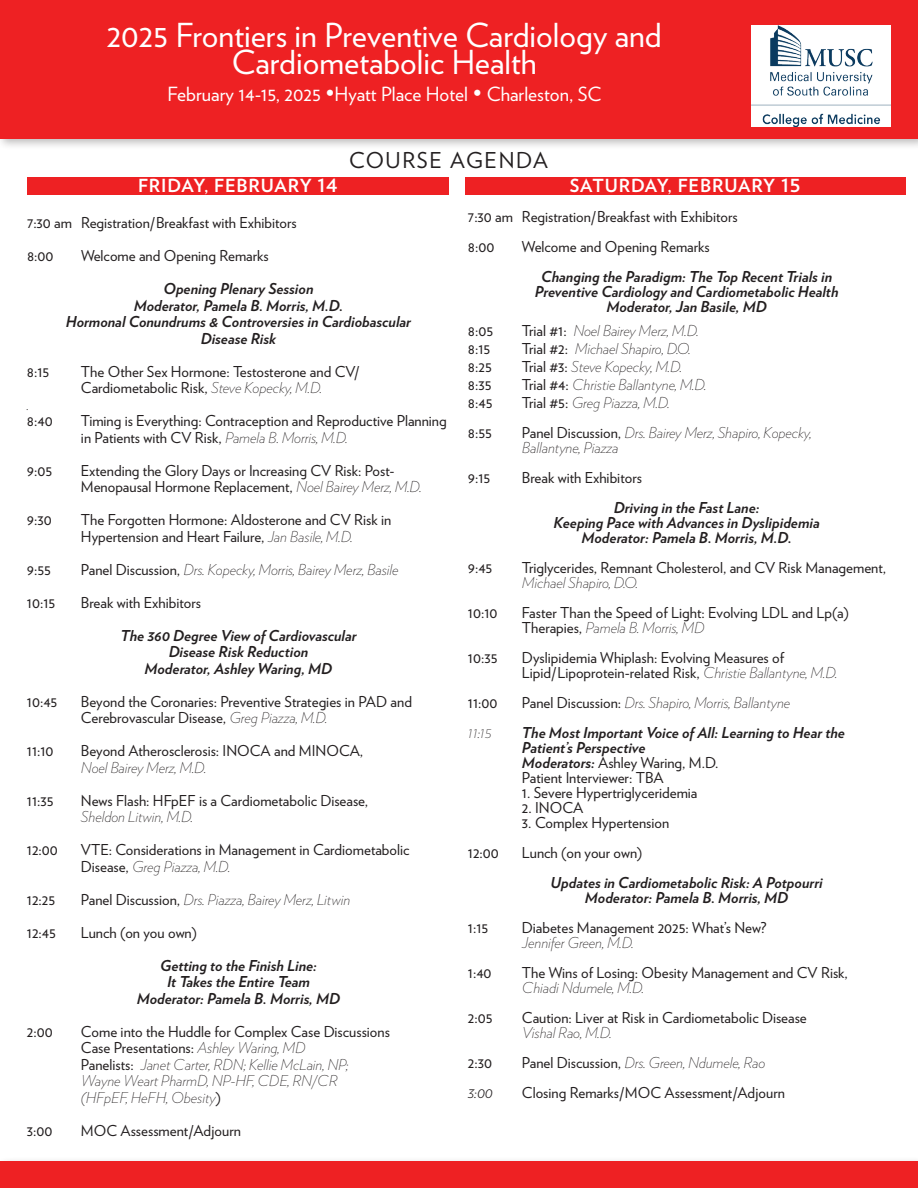
<style>
.page{position:relative;width:918px;height:1188px;background:#fff}
.page>*{position:absolute;margin:0;border:0;box-sizing:border-box;transform-origin:0 0}
.t1{font:33px/27px "Verlag";color:#fff;text-align:center}
.t2{font:21.75px "Verlag";letter-spacing:.075em;color:#231f20}
.t3{font:19.5px "Verlag";color:#fff}
.t4{font:700 18px "Verlag";letter-spacing:.05em;color:#fff}
.t5{font:15px/16.5px "Verlag";color:#231f20}
.t6{font:italic 200 15px/16.5px "Verlag";color:#231f20}
.t7{font:italic 700 15px/15px "Verlag";color:#231f20;text-align:center}
.t8{font:italic 300 15px "Verlag";color:#231f20}
.s1{font-size:22.5px}
.s2{font-weight:200;font-style:italic}
.s3{font-weight:400;font-style:normal}
</style>
<div class="page">
<div style="left:0;top:0;width:918px;height:151px;background:#231f20;opacity:.3"></div>
<div style="left:0;top:0;width:918px;height:139px;background:#ee2123"></div>
<div style="left:0;top:1157px;width:918px;height:31px;background:#f8f8f8"></div>
<div style="left:0;top:1161px;width:918px;height:27px;background:#ee2123"></div>
<div style="left:27px;top:177px;width:421px;height:18px;background:#ee2123"></div>
<div style="left:465px;top:177px;width:440px;height:18px;background:#ee2123"></div>
<img style="left:751px;top:26px;width:140px;height:101px">
<h1 class="t1" style="left:107px;top:20px;width:556px">2025 Frontiers in Preventive Cardiology and<br>Cardiometabolic Health</h1>
<h3 class="t3" style="left:167px;top:79px;width:435px">February 14-15, 2025 <span class="s1">•</span>Hyatt Place Hotel <span class="s1">•</span> Charleston, SC</h3>
<h2 class="t2" style="left:349px;top:144px;width:200px">COURSE AGENDA</h2>
<p class="t4" style="left:138px;top:171px;width:201px">FRIDAY, FEBRUARY 14</p>
<p class="t5" style="left:27px;top:214px;width:271px">7:30 am Registration/Breakfast with Exhibitors</p>
<p class="t5" style="left:27px;top:247px;width:28px">8:00</p>
<p class="t5" style="left:81px;top:247px;width:189px">Welcome and Opening Remarks</p>
<p class="t7" style="left:66px;top:280px;width:347px;line-height:16.5px">Opening Plenary Session<br>Moderator, Pamela B. Morris, M.D.<br>Hormonal Conundrums &amp; Controversies in Cardiobascular<br>Disease Risk</p>
<p class="t5" style="left:27px;top:362px;width:24px">8:15</p>
<p class="t5" style="left:81px;top:362px;width:280px">The Other Sex Hormone: Testosterone and CV/<br>Cardiometabolic Risk, <span class="s2">Steve Kopecky, M.D.</span></p>
<p class="t6" style="left:27px;top:395px;width:4px">.</p>
<p class="t5" style="left:27px;top:412px;width:27px">8:40</p>
<p class="t5" style="left:81px;top:412px;width:367px">Timing is Everything: Contraception and Reproductive Planning in Patients with CV Risk, <span class="s2">Pamela B. Morris, M.D.</span></p>
<p class="t5" style="left:27px;top:461px;width:27px">9:05</p>
<p class="t5" style="left:81px;top:461px;width:342px">Extending the Glory Days or Increasing CV Risk: Post-<br>Menopausal Hormone Replacement, <span class="s2">Noel Bairey Merz, M.D.</span></p>
<p class="t5" style="left:27px;top:511px;width:26px">9:30</p>
<p class="t5" style="left:81px;top:511px;width:312px">The Forgotten Hormone: Aldosterone and CV Risk in<br>Hypertension and Heart Failure, <span class="s2">Jan Basile, M.D.</span></p>
<p class="t5" style="left:27px;top:560px;width:25px">9:55</p>
<p class="t6" style="left:81px;top:560px;width:319px"><span class="s3">Panel Discussion,</span> Drs. Kopecky, Morris, Bairey Merz, Basile</p>
<p class="t5" style="left:27px;top:593px;width:30px">10:15</p>
<p class="t5" style="left:81px;top:593px;width:122px">Break with Exhibitors</p>
<p class="t7" style="left:120px;top:626px;width:238px;line-height:16.5px">The 360 Degree View of Cardiovascular<br>Disease Risk Reduction<br>Moderator, Ashley Waring, MD</p>
<p class="t5" style="left:27px;top:692px;width:32px">10:45</p>
<p class="t5" style="left:81px;top:692px;width:333px">Beyond the Coronaries: Preventive Strategies in PAD and<br>Cerebrovascular Disease, <span class="s2">Greg Piazza, M.D.</span></p>
<p class="t5" style="left:27px;top:742px;width:28px">11:10</p>
<p class="t5" style="left:81px;top:742px;width:284px">Beyond Atherosclerosis: INOCA and MINOCA,</p>
<p class="t6" style="left:81px;top:758px;width:127px">Noel Bairey Merz, M.D.</p>
<p class="t5" style="left:27px;top:791px;width:28px">11:35</p>
<p class="t5" style="left:81px;top:791px;width:289px">News Flash: HFpEF is a Cardiometabolic Disease,</p>
<p class="t6" style="left:81px;top:807px;width:113px">Sheldon Litwin, M.D.</p>
<p class="t5" style="left:27px;top:841px;width:32px">12:00</p>
<p class="t5" style="left:81px;top:841px;width:330px">VTE: Considerations in Management in Cardiometabolic<br>Disease, <span class="s2">Greg Piazza, M.D.</span></p>
<p class="t5" style="left:27px;top:890px;width:30px">12:25</p>
<p class="t6" style="left:81px;top:890px;width:271px"><span class="s3">Panel Discussion,</span> Drs. Piazza, Bairey Merz, Litwin</p>
<p class="t5" style="left:27px;top:923px;width:31px">12:45</p>
<p class="t5" style="left:81px;top:923px;width:118px">Lunch (on you own)</p>
<p class="t7" style="left:137px;top:956px;width:205px;line-height:16.5px">Getting to the Finish Line:<br>It Takes the Entire Team<br>Moderator: Pamela B. Morris, MD</p>
<p class="t5" style="left:27px;top:1022px;width:27px">2:00</p>
<p class="t6" style="left:81px;top:1022px;width:310px"><span class="s3">Come into the Huddle for Complex Case Discussions Case Presentations:</span> Ashley Waring, MD<br><span class="s3">Panelists:</span> Janet Carter, RDN; Kellie McLain, NP; Wayne Weart PharmD, NP-HF, CDE, RN/CR<br>(HFpEF, HeFH, Obesity<span class="s3">)</span></p>
<p class="t5" style="left:27px;top:1121px;width:27px">3:00</p>
<p class="t5" style="left:81px;top:1121px;width:162px">MOC Assessment/Adjourn</p>
<p class="t4" style="left:570px;top:171px;width:232px">SATURDAY, FEBRUARY 15</p>
<p class="t5" style="left:468px;top:201px;width:271px;line-height:30px">7:30 am Registration/Breakfast with Exhibitors<br>8:00</p>
<p class="t5" style="left:522px;top:237px;width:189px">Welcome and Opening Remarks</p>
<p class="t7" style="left:535px;top:268px;width:305px">Changing the Paradigm: The Top Recent Trials in<br>Preventive Cardiology and Cardiometabolic Health<br>Moderator, Jan Basile, MD</p>
<p class="t5" style="left:468px;top:321px;width:27px">8:05</p>
<p class="t6" style="left:522px;top:321px;width:178px"><span class="s3">Trial #1:</span> Noel Bairey Merz, M.D.</p>
<p class="t5" style="left:468px;top:339px;width:24px">8:15</p>
<p class="t6" style="left:522px;top:339px;width:170px"><span class="s3">Trial #2:</span> Michael Shapiro, D.O.</p>
<p class="t5" style="left:468px;top:357px;width:25px">8:25</p>
<p class="t6" style="left:522px;top:357px;width:162px"><span class="s3">Trial #3:</span> Steve Kopecky, M.D.</p>
<p class="t5" style="left:468px;top:375px;width:25px">8:35</p>
<p class="t6" style="left:522px;top:375px;width:186px"><span class="s3">Trial #4:</span> Christie Ballantyne, M.D.</p>
<p class="t5" style="left:468px;top:393px;width:26px">8:45</p>
<p class="t6" style="left:522px;top:393px;width:149px"><span class="s3">Trial #5:</span> Greg Piazza, M.D.</p>
<p class="t5" style="left:468px;top:423px;width:25px">8:55</p>
<p class="t6" style="left:522px;top:424px;width:291px;line-height:15px"><span class="s3">Panel Discussion,</span> Drs. Bairey Merz, Shapiro, Kopecky,<br>Ballantyne, Piazza</p>
<p class="t5" style="left:468px;top:468px;width:24px">9:15</p>
<p class="t5" style="left:522px;top:468px;width:122px">Break with Exhibitors</p>
<p class="t7" style="left:554px;top:499px;width:268px">Driving in the Fast Lane:<br>Keeping Pace with Advances in Dyslipidemia<br>Moderator: Pamela B. Morris, M.D.</p>
<p class="t5" style="left:468px;top:558px;width:26px">9:45</p>
<p class="t5" style="left:522px;top:558px;width:366px">Triglycerides, Remnant Cholesterol, and CV Risk Management,</p>
<p class="t6" style="left:522px;top:573px;width:118px">Michael Shapiro, D.O.</p>
<p class="t5" style="left:468px;top:603px;width:31px">10:10</p>
<p class="t5" style="left:522px;top:604px;width:328px;line-height:15px">Faster Than the Speed of Light: Evolving LDL and Lp(a)<br>Therapies, <span class="s2">Pamela B. Morris, MD</span></p>
<p class="t5" style="left:468px;top:648px;width:31px">10:35</p>
<p class="t5" style="left:522px;top:649px;width:317px;line-height:15px">Dyslipidemia Whiplash: Evolving Measures of<br>Lipid/Lipoprotein-related Risk, <span class="s2">Christie Ballantyne, M.D.</span></p>
<p class="t5" style="left:468px;top:693px;width:31px">11:00</p>
<p class="t6" style="left:522px;top:693px;width:270px"><span class="s3">Panel Discussion:</span> Drs. Shapiro, Morris, Ballantyne</p>
<p class="t6" style="left:468px;top:723px;width:25px">11:15</p>
<p class="t7" style="left:522px;top:724px;width:324px;text-align:left">The Most Important Voice of All: Learning to Hear the Patient’s Perspective<br>Moderators: <span class="s3">Ashley Waring, M.D.<br>Patient Interviewer: TBA</span></p>
<p class="t5" style="left:522px;top:783px;width:177px">1. Severe Hypertriglyceridemia</p>
<p class="t5" style="left:522px;top:798px;width:63px">2. INOCA</p>
<p class="t5" style="left:522px;top:813px;width:149px">3. Complex Hypertension</p>
<p class="t5" style="left:468px;top:843px;width:32px">12:00</p>
<p class="t5" style="left:522px;top:843px;width:122px">Lunch (on your own)</p>
<p class="t7" style="left:551px;top:874px;width:274px">Updates in Cardiometabolic Risk: A Potpourri<br>Moderator: Pamela B. Morris, MD</p>
<p class="t5" style="left:468px;top:918px;width:22px">1:15</p>
<p class="t5" style="left:522px;top:918px;width:246px">Diabetes Management 2025: What’s New?</p>
<p class="t6" style="left:522px;top:933px;width:113px">Jennifer Green, M.D.</p>
<p class="t5" style="left:468px;top:963px;width:25px">1:40</p>
<p class="t5" style="left:522px;top:963px;width:327px">The Wins of Losing: Obesity Management and CV Risk,</p>
<p class="t6" style="left:522px;top:978px;width:123px">Chiadi Ndumele, M.D.</p>
<p class="t5" style="left:468px;top:1008px;width:26px">2:05</p>
<p class="t5" style="left:522px;top:1008px;width:286px">Caution: Liver at Risk in Cardiometabolic Disease</p>
<p class="t6" style="left:522px;top:1023px;width:91px">Vishal Rao, M.D.</p>
<p class="t5" style="left:468px;top:1053px;width:26px">2:30</p>
<p class="t6" style="left:522px;top:1053px;width:245px"><span class="s3">Panel Discussion,</span> Drs. Green, Ndumele, Rao</p>
<p class="t8" style="left:468px;top:1081px;width:26px">3:00</p>
<p class="t5" style="left:522px;top:1083px;width:265px">Closing Remarks/MOC Assessment/Adjourn</p>
</div>
